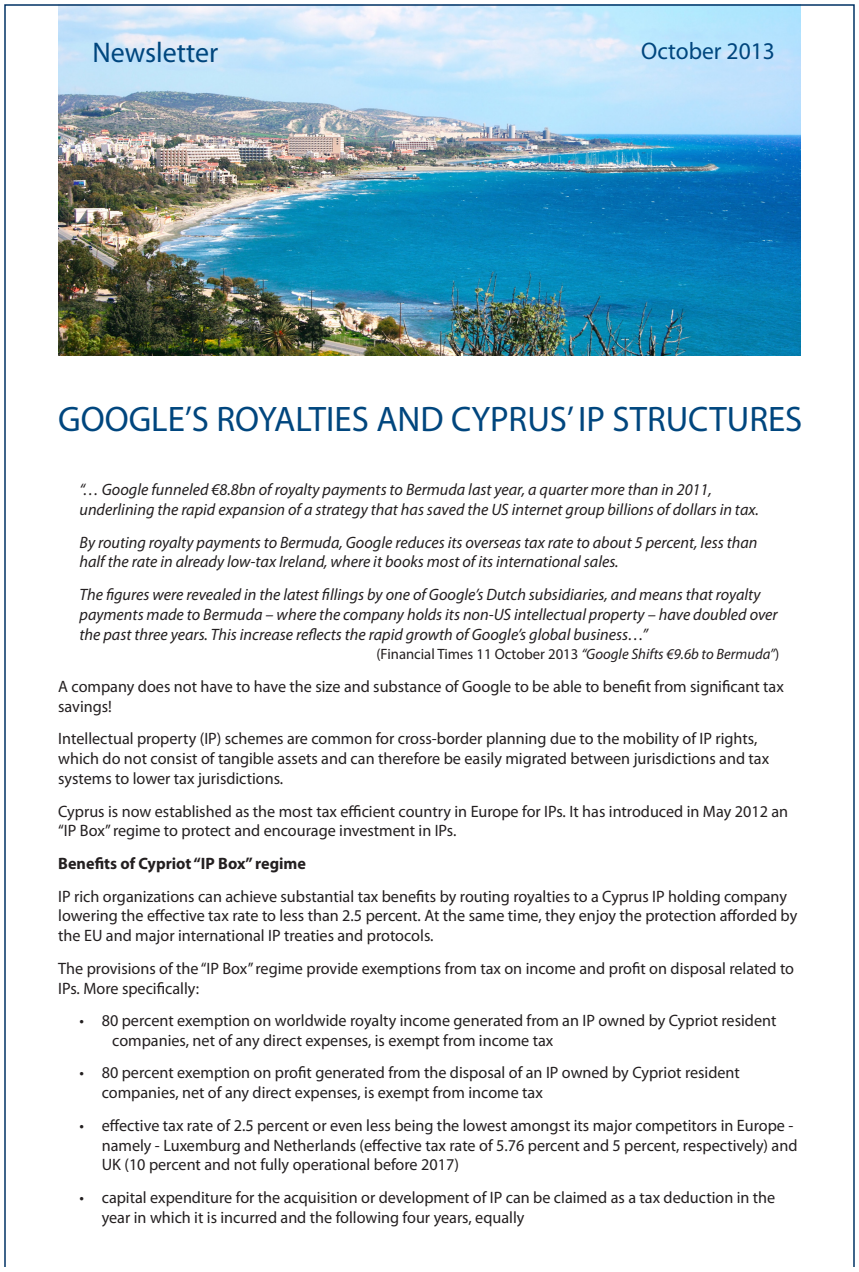
<style>
.page{position:relative;width:859px;height:1272px;background:#fff}
.page>*{position:absolute;margin:0;border:0;box-sizing:border-box;transform-origin:0 0}
.t1{font:35.55px "Myriad Pro";color:#00467e}
.t2{font:28.5px "Myriad Pro";color:#00467e}
.t3{font:24px "Myriad Pro";color:#00467e}
.t4{font:16.5px/19.8px "Myriad Pro";color:#231f20}
.t5{font:italic 16.5px/19.8px "Myriad Pro";color:#231f20}
.t6{font:700 16.5px "Myriad Pro";color:#231f20}
.t7{font:15px "Myriad Pro";color:#231f20}
.s1{font-style:italic}
</style>
<div class="page">
<img style="left:58px;top:7px;width:743px;height:349px">
<p class="t2" style="left:92px;top:35px;width:127px">Newsletter</p>
<p class="t3" style="left:641px;top:36px;width:135px">October 2013</p>
<p class="t1" style="left:58px;top:397px;width:746px">GOOGLE’S ROYALTIES AND CYPRUS’ IP STRUCTURES</p>
<p class="t5" style="left:80px;top:479px;width:681px">“… Google funneled €8.8bn of royalty payments to Bermuda last year, a quarter more than in 2011, underlining the rapid expansion of a strategy that has saved the US internet group billions of dollars in tax.</p>
<p class="t5" style="left:80px;top:532px;width:679px">By routing royalty payments to Bermuda, Google reduces its overseas tax rate to about 5 percent, less than half the rate in already low-tax Ireland, where it books most of its international sales.</p>
<p class="t5" style="left:80px;top:584px;width:700px">The figures were revealed in the latest fillings by one of Google’s Dutch subsidiaries, and means that royalty payments made to Bermuda – where the company holds its non-US intellectual property – have doubled over the past three years. This increase reflects the rapid growth of Google’s global business…”</p>
<p class="t7" style="left:376px;top:645px;width:404px">(Financial Times 11 October 2013 <span class="s1">“Google Shifts €9.6b to Bermuda”</span>)</p>
<p class="t4" style="left:58px;top:676px;width:727px">A company does not have to have the size and substance of Google to be able to benefit from significant tax savings!</p>
<p class="t4" style="left:58px;top:728px;width:712px">Intellectual property (IP) schemes are common for cross-border planning due to the mobility of IP rights, which do not consist of tangible assets and can therefore be easily migrated between jurisdictions and tax systems to lower tax jurisdictions.</p>
<p class="t4" style="left:58px;top:800px;width:731px">Cyprus is now established as the most tax efficient country in Europe for IPs. It has introduced in May 2012 an “IP Box” regime to protect and encourage investment in IPs.</p>
<p class="t6" style="left:58px;top:852px;width:249px">Benefits of Cypriot “IP Box” regime</p>
<p class="t4" style="left:58px;top:885px;width:741px">IP rich organizations can achieve substantial tax benefits by routing royalties to a Cyprus IP holding company lowering the effective tax rate to less than 2.5 percent. At the same time, they enjoy the protection afforded by the EU and major international IP treaties and protocols.</p>
<p class="t4" style="left:58px;top:958px;width:737px">The provisions of the “IP Box” regime provide exemptions from tax on income and profit on disposal related to<br>IPs. More specifically:</p>
<p class="t4" style="left:112px;top:1010px;width:666px;text-indent:-33px">• 80 percent exemption on worldwide royalty income generated from an IP owned by Cypriot resident companies, net of any direct expenses, is exempt from income tax</p>
<p class="t4" style="left:102px;top:1062px;width:640px;text-indent:-22px">• 80 percent exemption on profit generated from the disposal of an IP owned by Cypriot resident companies, net of any direct expenses, is exempt from income tax</p>
<p class="t4" style="left:102px;top:1115px;width:697px;text-indent:-22px">• effective tax rate of 2.5 percent or even less being the lowest amongst its major competitors in Europe - namely - Luxemburg and Netherlands (effective tax rate of 5.76 percent and 5 percent, respectively) and<br>UK (10 percent and not fully operational before 2017)</p>
<p class="t4" style="left:102px;top:1187px;width:675px;text-indent:-22px">• capital expenditure for the acquisition or development of IP can be claimed as a tax deduction in the year in which it is incurred and the following four years, equally</p>
</div>
